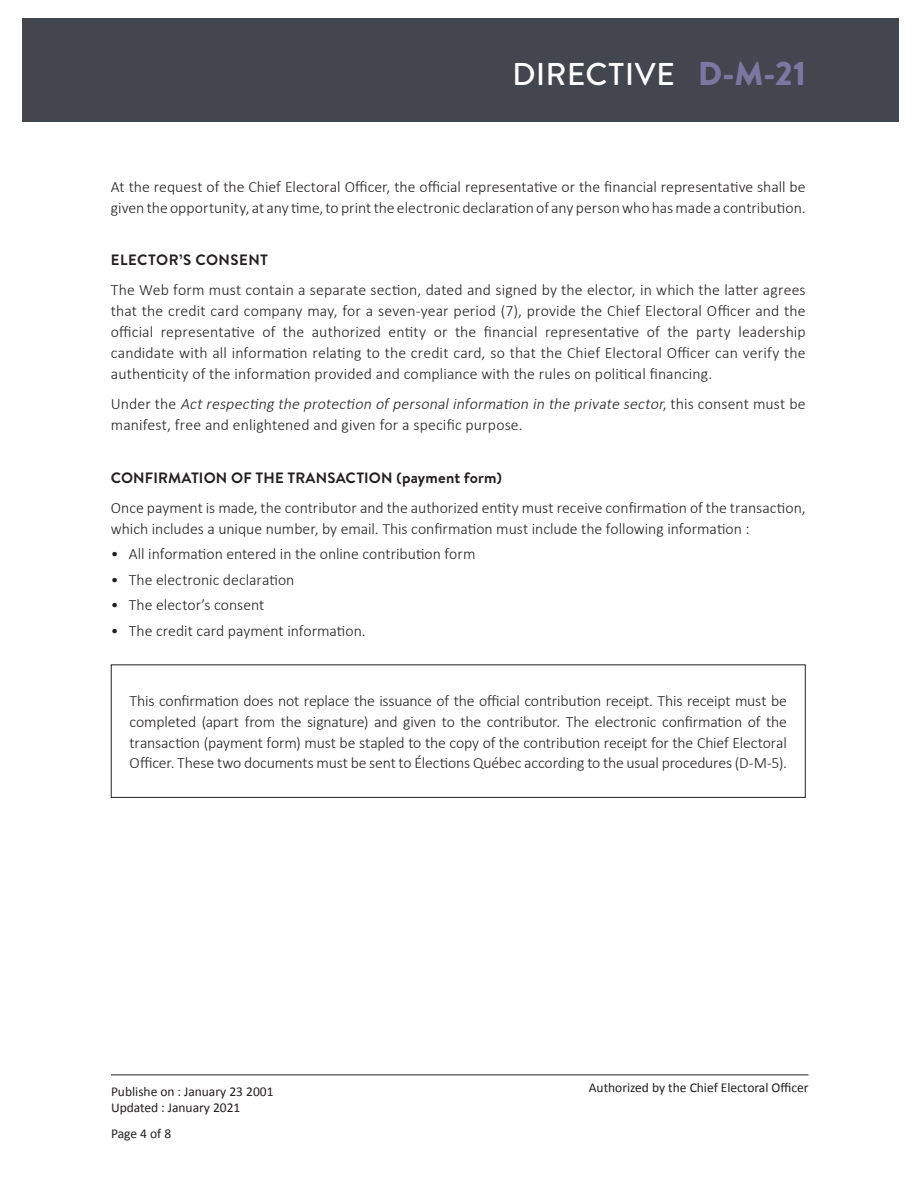
<style>
.page{position:relative;width:918px;height:1188px;background:#fff}
.page>*{position:absolute;margin:0;border:0;box-sizing:border-box;transform-origin:0 0}
.t1{font:500 31.5px "Brandon Text";letter-spacing:.02em;color:#fff}
.t2{font:300 15.75px/21px "Calibri";color:#231f20}
.t3{font:700 15px "Brandon Text";letter-spacing:.015em;color:#231f20}
.t4{font:700 15px "Brandon Text";letter-spacing:.035em;color:#231f20}
.t5{font:13.5px/16.5px "Calibri";color:#231f20}
.s1{font-weight:900;font-size:33px;color:#7978a2}
.s2{font-style:italic}
</style>
<div class="page">
<div style="left:22px;top:19px;width:877px;height:103px;background:#42464f"></div>
<hr style="left:111px;top:1074px;width:697px;height:1px;background:#231f20">
<div style="left:111px;top:664px;width:695px;height:134px;border:1px solid #231f20"></div>
<h1 class="t1" style="left:512px;top:53px;width:295px">DIRECTIVE <span class="s1">D-M-21</span></h1>
<p class="t2" style="left:111px;top:175px;width:696px">At the request of the Chief Electoral Officer, the official representative or the financial representative shall be given the opportunity, at any time, to print the electronic declaration of any person who has made a contribution.</p>
<p class="t4" style="left:111px;top:250px;width:159px">ELECTOR’S CONSENT</p>
<p class="t2" style="left:111px;top:279px;width:696px;text-align:justify">The Web form must contain a separate section, dated and signed by the elector, in which the latter agrees that the credit card company may, for a seven-year period (7), provide the Chief Electoral Officer and the official representative of the authorized entity or the financial representative of the party leadership candidate with all information relating to the credit card, so that the Chief Electoral Officer can verify the authenticity of the information provided and compliance with the rules on political financing.</p>
<p class="t2" style="left:111px;top:393px;width:696px">U n d e r t h e <span class="s2">Actrespecting the protection ofpersonalinformation in the private sector</span>, t h i s c o n s e n t m u s t b e manifest, free and enlightened and given for a specific purpose.</p>
<p class="t3" style="left:111px;top:467px;width:393px">CONFIRMATION OF THE TRANSACTION (payment form)</p>
<p class="t2" style="left:111px;top:496px;width:696px">Once payment is made, the contributor and the authorized entity must receive confirmation of the transaction, which includes a unique number, by email. This confirmation must include the following information :</p>
<p class="t2" style="left:111px;top:543px;width:366px">• All information entered in the online contribution form</p>
<p class="t2" style="left:111px;top:568px;width:185px">• The electronic declaration</p>
<p class="t2" style="left:111px;top:594px;width:155px">• The elector’s consent</p>
<p class="t2" style="left:111px;top:619px;width:256px">• The credit card payment information.</p>
<p class="t2" style="left:130px;top:689px;width:659px;text-align:justify">This confirmation does not replace the issuance of the official contribution receipt. This receipt must be completed (apart from the signature) and given to the contributor. The electronic confirmation of the transaction (payment form) must be stapled to the copy of the contribution receipt for the Chief Electoral Officer. These two documents must be sent to Élections Québec according to the usual procedures (D-M-5).</p>
<p class="t5" style="left:111px;top:1083px;width:164px">Publishe on : January 23 2001<br>Updated : January 2021</p>
<p class="t5" style="left:111px;top:1125px;width:62px">Page 4 of 8</p>
<p class="t5" style="left:589px;top:1080px;width:221px">Authorized by the Chief Electoral Officer</p>
</div>
